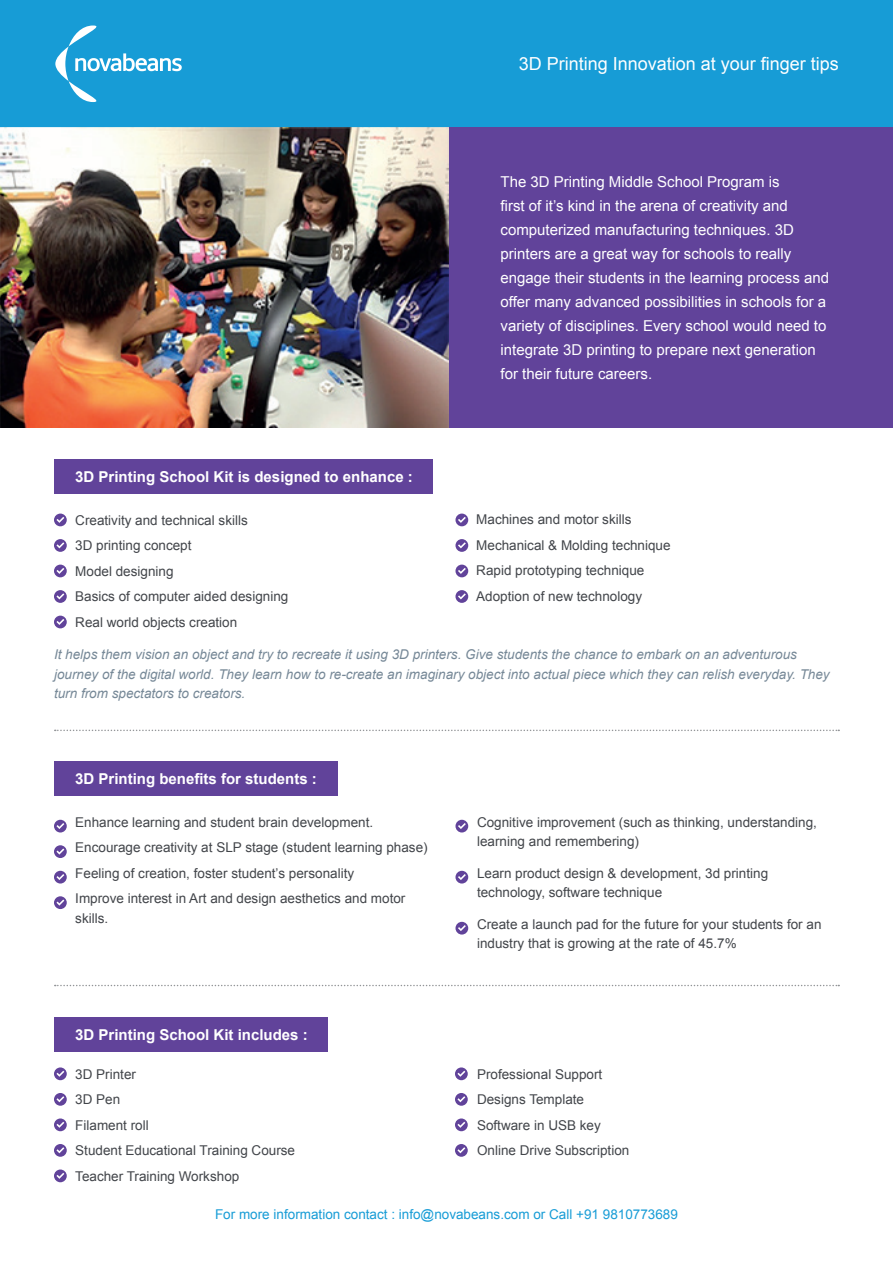
<style>
.page{position:relative;width:893px;height:1263px;background:#fff}
.page>*{position:absolute;margin:0;border:0;box-sizing:border-box;transform-origin:0 0}
.t1{font:18px "Arial";color:#fff}
.t2{font:15px/24px "Arial";color:#fff}
.t3{font:700 15px "Arial";color:#fff}
.t4{font:13.5px/25.5px "Arial";color:#42454a}
.t5{font:italic 13.5px/19.5px "Arial";color:#768897}
.t6{font:13.5px "Arial";color:#179cd6}
</style>
<div class="page">
<div style="left:0;top:0;width:893px;height:128px;background:#179cd6"></div>
<svg style="left:55px;top:26px;width:127px;height:76px"></svg>
<div style="left:54px;top:460px;width:379px;height:34px;background:#61439a"></div>
<div style="left:54px;top:761px;width:283px;height:34px;background:#61439a"></div>
<div style="left:54px;top:1018px;width:274px;height:34px;background:#61439a"></div>
<div style="left:446px;top:128px;width:447px;height:300px;background:#61439a"></div>
<img style="left:0;top:127px;width:448px;height:301px">
<svg style="left:55px;top:730px;width:784px;height:1px"></svg>
<svg style="left:55px;top:985px;width:784px;height:1px"></svg>
<svg style="left:54px;top:514px;width:13px;height:12px"></svg>
<svg style="left:54px;top:539px;width:13px;height:13px"></svg>
<svg style="left:54px;top:565px;width:13px;height:12px"></svg>
<svg style="left:54px;top:590px;width:13px;height:13px"></svg>
<svg style="left:54px;top:616px;width:13px;height:12px"></svg>
<svg style="left:54px;top:1067px;width:13px;height:13px"></svg>
<svg style="left:54px;top:1093px;width:13px;height:13px"></svg>
<svg style="left:54px;top:1118px;width:13px;height:13px"></svg>
<svg style="left:54px;top:1144px;width:13px;height:13px"></svg>
<svg style="left:54px;top:1169px;width:13px;height:13px"></svg>
<svg style="left:455px;top:1067px;width:13px;height:13px"></svg>
<svg style="left:455px;top:1093px;width:13px;height:13px"></svg>
<svg style="left:455px;top:1118px;width:13px;height:13px"></svg>
<svg style="left:455px;top:1144px;width:13px;height:13px"></svg>
<svg style="left:455px;top:514px;width:13px;height:12px"></svg>
<svg style="left:455px;top:539px;width:13px;height:13px"></svg>
<svg style="left:455px;top:565px;width:13px;height:12px"></svg>
<svg style="left:455px;top:590px;width:13px;height:13px"></svg>
<svg style="left:54px;top:820px;width:13px;height:12px"></svg>
<svg style="left:54px;top:845px;width:13px;height:13px"></svg>
<svg style="left:54px;top:871px;width:13px;height:12px"></svg>
<svg style="left:54px;top:896px;width:13px;height:13px"></svg>
<svg style="left:455px;top:820px;width:13px;height:12px"></svg>
<svg style="left:455px;top:871px;width:13px;height:12px"></svg>
<svg style="left:455px;top:922px;width:13px;height:12px"></svg>
<h1 class="t1" style="left:519px;top:52px;width:322px">3D Printing Innovation at your finger tips</h1>
<p class="t3" style="left:75px;top:467px;width:339px">3D Printing School Kit is designed to enhance :</p>
<p class="t2" style="left:500px;top:170px;width:330px">The 3D Printing Middle School Program is<br>first of it’s kind in the arena of creativity and computerized manufacturing techniques. 3D printers are a great way for schools to really engage their students in the learning process and offer many advanced possibilities in schools for a variety of disciplines. Every school would need to integrate 3D printing to prepare next generation for their future careers.</p>
<p class="t4" style="left:75px;top:507px;width:215px">Creativity and technical skills<br>3D printing concept<br>Model designing<br>Basics of computer aided designing<br>Real world objects creation</p>
<p class="t4" style="left:476px;top:507px;width:196px">Machines and motor skills<br>Mechanical &amp; Molding technique<br>Rapid prototyping technique<br>Adoption of new technology</p>
<p class="t5" style="left:54px;top:645px;width:777px">It helps them vision an object and try to recreate it using 3D printers. Give students the chance to embark on an adventurous journey of the digital world. They learn how to re-create an imaginary object into actual piece which they can relish everyday. They turn from spectators to creators.</p>
<p class="t3" style="left:75px;top:769px;width:243px">3D Printing benefits for students :</p>
<p class="t4" style="left:75px;top:809px;width:354px">Enhance learning and student brain development.<br>Encourage creativity at SLP stage (student learning phase)<br>Feeling of creation, foster student’s personality<br>Improve interest in Art and design aesthetics and motor</p>
<p class="t4" style="left:75px;top:905px;width:34px">skills.</p>
<p class="t3" style="left:75px;top:1025px;width:234px">3D Printing School Kit includes :</p>
<p class="t4" style="left:75px;top:1061px;width:221px">3D Printer<br>3D Pen<br>Filament roll<br>Student Educational Training Course<br>Teacher Training Workshop</p>
<p class="t4" style="left:477px;top:812px;width:341px;line-height:19.5px">Cognitive improvement (such as thinking, understanding, learning and remembering)</p>
<p class="t4" style="left:477px;top:863px;width:293px;line-height:19.5px">Learn product design &amp; development, 3d printing technology, software technique</p>
<p class="t4" style="left:477px;top:914px;width:346px;line-height:19.5px">Create a launch pad for the future for your students for an industry that is growing at the rate of 45.7%</p>
<p class="t4" style="left:477px;top:1061px;width:154px">Professional Support<br>Designs Template<br>Software in USB key<br>Online Drive Subscription</p>
<p class="t6" style="left:215px;top:1205px;width:464px">For more information contact : info@novabeans.com or Call +91 9810773689</p>
</div>
